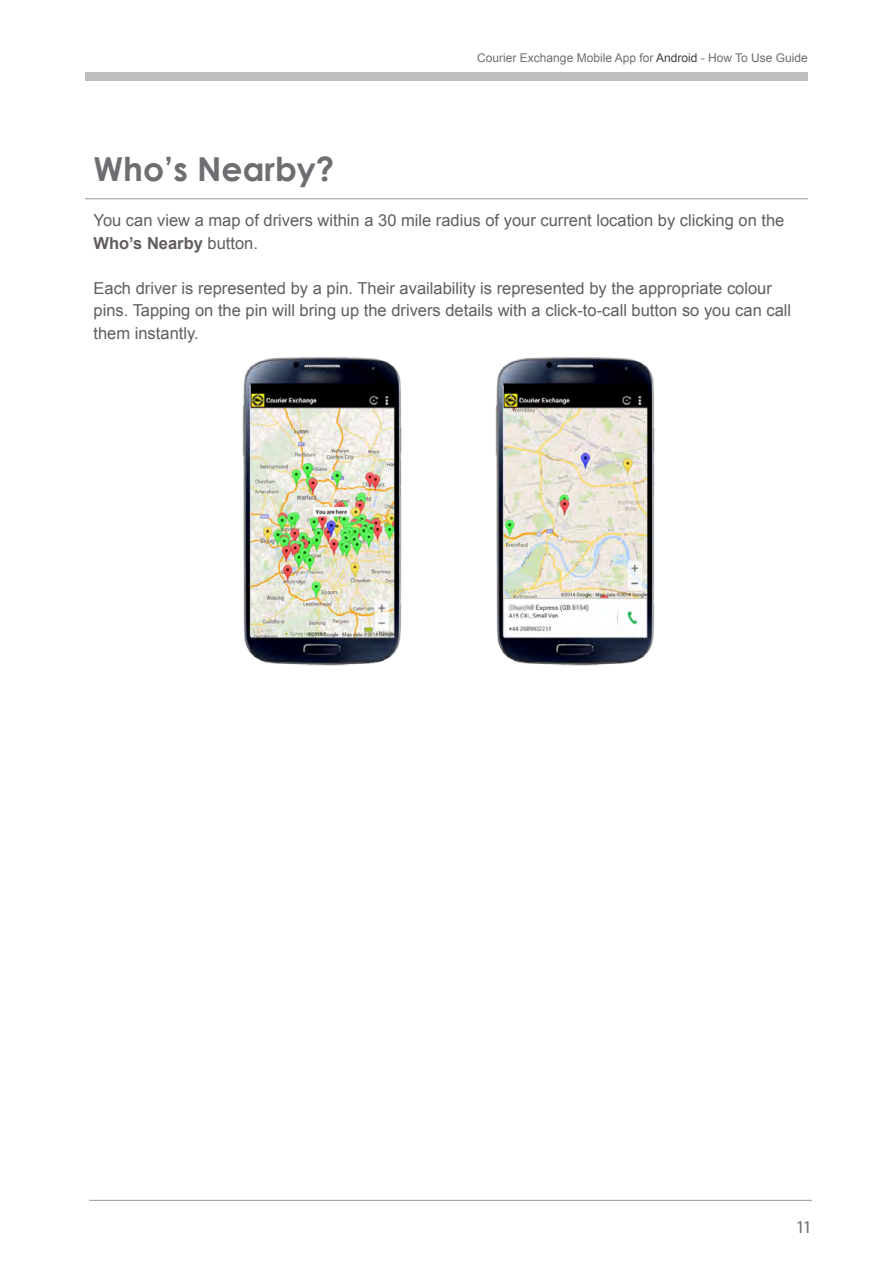
<style>
.page{position:relative;width:893px;height:1263px;background:#fff}
.page>*{position:absolute;margin:0;border:0;box-sizing:border-box;transform-origin:0 0}
.t1{font:700 33px "Century Gothic";color:#6d6e71}
.t2{font:18px "Myriad Pro";color:#6d6e71}
.t3{font:16.5px/22.5px "Arial";color:#625d5e}
.t4{font:12px "Arial";color:#6d6e71}
.s1{color:#414042}
.s2{font-weight:700}
</style>
<div class="page">
<hr style="left:89px;top:1200px;width:723px;height:1px;background:#939598">
<div style="left:85px;top:72px;width:723px;height:9px;background:#bcbec0"></div>
<img style="left:495px;top:357px;width:160px;height:309px">
<img style="left:242px;top:357px;width:160px;height:309px">
<hr style="left:85px;top:198px;width:723px;height:1px;background:#939598">
<p class="t4" style="left:477px;top:49px;width:332px">Courier Exchange Mobile App for <span class="s1">Android</span> - How To Use Guide</p>
<h1 class="t1" style="left:94px;top:144px;width:242px">Who’s Nearby?</h1>
<p class="t3" style="left:94px;top:209px;width:692px">You can view a map of drivers within a 30 mile radius of your current location by clicking on the<br><span class="s2">Who’s Nearby</span> button.</p>
<p class="t3" style="left:94px;top:277px;width:699px">Each driver is represented by a pin. Their availability is represented by the appropriate colour pins. Tapping on the pin will bring up the drivers details with a click-to-call button so you can call them instantly.</p>
<p class="t2" style="left:796px;top:1216px;width:18px">11</p>
</div>
